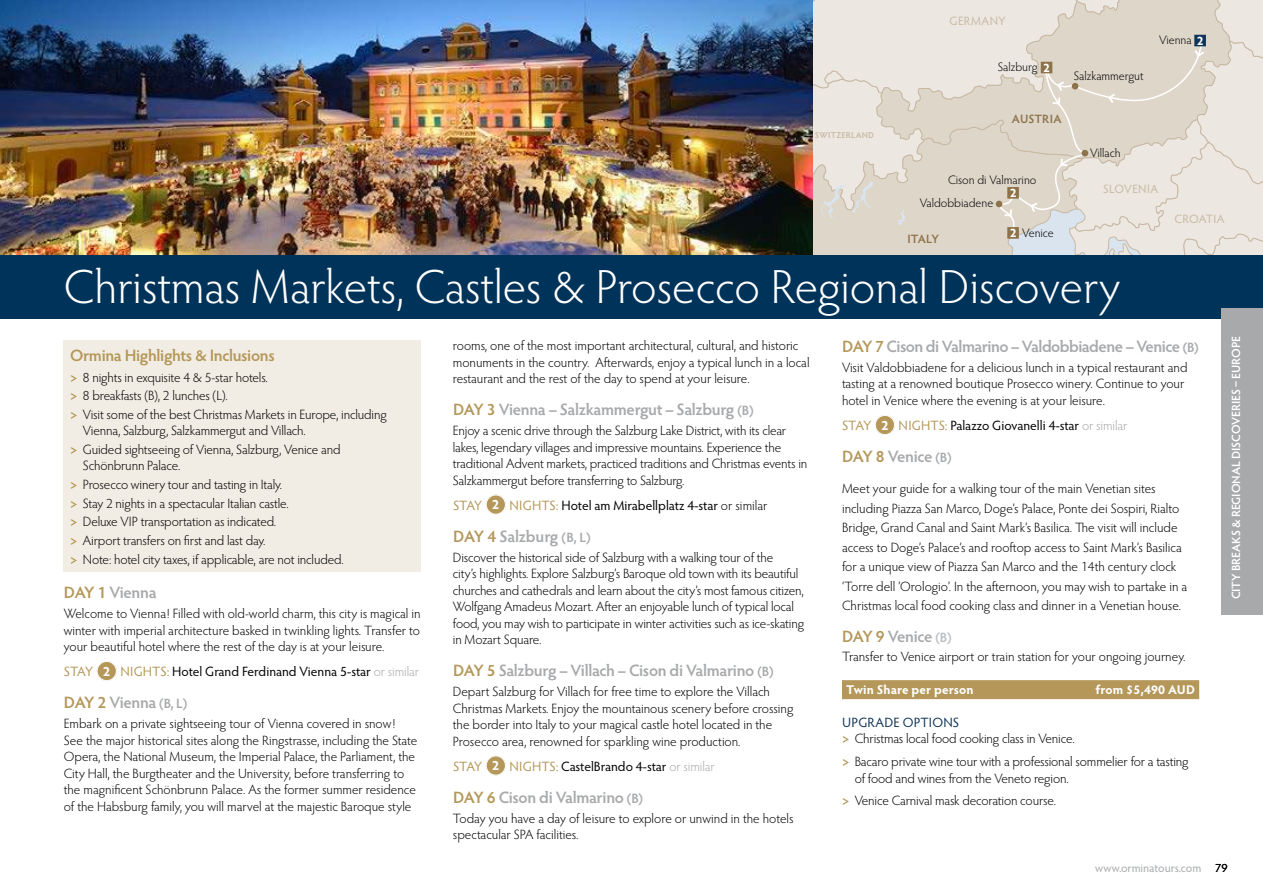
<style>
.page{position:relative;width:1263px;height:893px;background:#fff}
.page>*{position:absolute;margin:0;border:0;box-sizing:border-box;transform-origin:0 0}
.t1{font:300 48px "Hypatia Sans Pro";letter-spacing:-.005em;color:#fff}
.t2{font:600 16.5px "Hypatia Sans Pro";letter-spacing:-.025em;color:#a7a9ab}
.t3{font:600 16.5px "Hypatia Sans Pro";letter-spacing:-.02em;color:#b49759}
.t4{font:300 13.5px/16.5px "Hypatia Sans Pro";letter-spacing:-.005em;color:#000}
.t5{font:13.5px "Hypatia Sans Pro";letter-spacing:-.005em;color:#000}
.t6{font:700 12.75px "Hypatia Sans Pro";letter-spacing:.01em;color:#fff}
.t7{font:300 12.3px/23px "Hypatia Sans Pro";color:#000}
.t8{font:700 12.3px "Hypatia Sans Pro";color:#fff}
.t9{font:12.15px "Hypatia Sans Pro";letter-spacing:.025em;color:#c8b9a4}
.t10{font:600 12.15px "Hypatia Sans Pro";letter-spacing:.01em;color:#8d734a}
.t11{font:600 12px "Hypatia Sans Pro";letter-spacing:-.005em;color:#fff}
.t12{font:12px "Hypatia Sans Pro";color:#a7a9ab}
.t13{font:600 8.55px "Hypatia Sans Pro";letter-spacing:.025em;color:#c8b9a4}
.s1{font-weight:700;color:#fff}
.s2{font-weight:600;color:#b49759}
.s3{color:#b49759}
.s4{font-weight:300;color:#a7a9ab}
.s5{font-size:13.5px}
.s6{font-weight:300}
.s7{font-size:13.5px;color:#bbbdc0}
.s8{font-weight:400;color:#11355a}
.s9{color:#000}
</style>
<div class="page">
<svg style="left:812px;top:0;width:451px;height:255px;background:#e3ddd3"></svg>
<img style="left:0;top:0;width:812px;height:255px">
<div style="left:0;top:255px;width:1263px;height:64px;background:#003359"></div>
<div style="left:1221px;top:308px;width:42px;height:306px;background:#a7a9ab"></div>
<div style="left:486px;top:494px;width:20px;height:21px;background:#b49759;border-radius:50%"></div>
<div style="left:485px;top:494px;width:22px;height:21px;border:1px solid #fff;border-radius:50%"></div>
<div style="left:486px;top:495px;width:20px;height:19px;border:1px solid #fff;border-radius:50%"></div>
<div style="left:486px;top:755px;width:20px;height:21px;background:#b49759;border-radius:50%"></div>
<div style="left:485px;top:755px;width:22px;height:21px;border:1px solid #fff;border-radius:50%"></div>
<div style="left:486px;top:756px;width:20px;height:19px;border:1px solid #fff;border-radius:50%"></div>
<div style="left:875px;top:415px;width:20px;height:20px;background:#b49759;border-radius:50%"></div>
<div style="left:874px;top:414px;width:22px;height:22px;border:1px solid #fff;border-radius:50%"></div>
<div style="left:875px;top:415px;width:20px;height:20px;border:1px solid #fff;border-radius:50%"></div>
<div style="left:842px;top:680px;width:357px;height:19px;background:#b49759"></div>
<div style="left:64px;top:340px;width:357px;height:232px;background:#f2ede4"></div>
<div style="left:97px;top:661px;width:20px;height:20px;background:#b49759;border-radius:50%"></div>
<div style="left:96px;top:660px;width:22px;height:22px;border:1px solid #fff;border-radius:50%"></div>
<div style="left:97px;top:661px;width:20px;height:20px;border:1px solid #fff;border-radius:50%"></div>
<p class="t13" style="left:815px;top:130px;width:61px">SWITZERLAND</p>
<p class="t9" style="left:950px;top:14px;width:58px">GERMANY</p>
<p class="t7" style="left:998px;top:57px;width:54px">Salzburg <span class="s1">2</span></p>
<p class="t10" style="left:1012px;top:112px;width:51px">AUSTRIA</p>
<p class="t7" style="left:920px;top:169px;width:118px;text-indent:28px">Cison di Valmarino<br>Valdobbiadene</p>
<p class="t7" style="left:1022px;top:223px;width:33px">Venice</p>
<p class="t8" style="left:1010px;top:185px;width:8px">2</p>
<p class="t8" style="left:1010px;top:225px;width:8px">2</p>
<p class="t10" style="left:907px;top:232px;width:33px">ITALY</p>
<p class="t7" style="left:1074px;top:65px;width:71px">Salzkammergut</p>
<p class="t7" style="left:1159px;top:30px;width:46px">Vienna <span class="s1">2</span></p>
<p class="t7" style="left:1090px;top:142px;width:32px">Villach</p>
<p class="t9" style="left:1103px;top:182px;width:56px">SLOVENIA</p>
<p class="t9" style="left:1174px;top:212px;width:52px">CROATIA</p>
<h1 class="t1" style="left:64px;top:267px;width:1058px">Christmas Markets, Castles &amp; Prosecco Regional Discovery</h1>
<p class="t3" style="left:70px;top:349px;width:206px">Ormina Highlights &amp; Inclusions</p>
<p class="t4" style="left:70px;top:369px;width:318px;line-height:18.6px"><span class="s2">&gt;</span> 8 nights in exquisite 4 &amp; 5-star hotels.<br><span class="s2">&gt;</span> 8 breakfasts (B), 2 lunches (L).<br><span class="s2">&gt;</span> Visit some of the best Christmas Markets in Europe, including</p>
<p class="t4" style="left:70px;top:423px;width:272px;line-height:18.6px;text-indent:13px">Vienna, Salzburg, Salzkammergut and Villach.<br><span class="s2">&gt;</span> Guided sightseeing of Vienna, Salzburg, Venice and</p>
<p class="t4" style="left:70px;top:458px;width:275px;line-height:18.6px;text-indent:13px">Schönbrunn Palace.<br><span class="s2">&gt;</span> Prosecco winery tour and tasting in Italy.<br><span class="s2">&gt;</span> Stay 2 nights in a spectacular Italian castle.<br><span class="s2">&gt;</span> Deluxe VIP transportation as indicated.<br><span class="s2">&gt;</span> Airport transfers on first and last day.<br><span class="s2">&gt;</span> Note: hotel city taxes, if applicable, are not included.</p>
<p class="t2" style="left:64px;top:586px;width:94px"><span class="s3">DAY 1</span> Vienna</p>
<p class="t4" style="left:64px;top:607px;width:358px;text-align:justify">Welcome to Vienna! Filled with old-world charm, this city is magical in winter with imperial architecture basked in twinkling lights. Transfer to your beautiful hotel where the rest of the day is at your leisure.</p>
<p class="t5" style="left:64px;top:666px;width:357px"><span class="s3">STAY</span> <span class="s1">2</span> <span class="s3">NIGHTS:</span> Hotel Grand Ferdinand Vienna 5-star <span class="s4">or similar</span></p>
<p class="t2" style="left:64px;top:696px;width:125px"><span class="s3">DAY 2</span> Vienna <span class="s5">(B, L)</span></p>
<p class="t4" style="left:64px;top:716px;width:355px">Embark on a private sightseeing tour of Vienna covered in snow!<br>See the major historical sites along the Ringstrasse, including the State Opera, the National Museum, the Imperial Palace, the Parliament, the City Hall, the Burgtheater and the University, before transferring to the magnificent Schönbrunn Palace. As the former summer residence of the Habsburg family, you will marvel at the majestic Baroque style</p>
<p class="t4" style="left:453px;top:339px;width:358px">rooms, one of the most important architectural, cultural, and historic monuments in the country. Afterwards, enjoy a typical lunch in a local restaurant and the rest of the day to spend at your leisure.</p>
<p class="t2" style="left:453px;top:403px;width:302px"><span class="s3">DAY 3</span> Vienna – Salzkammergut – Salzburg <span class="s5">(B)</span></p>
<p class="t4" style="left:453px;top:424px;width:356px">Enjoy a scenic drive through the Salzburg Lake District, with its clear lakes, legendary villages and impressive mountains. Experience the traditional Advent markets, practiced traditions and Christmas events in Salzkammergut before transferring to Salzburg.</p>
<p class="t5" style="left:453px;top:500px;width:316px"><span class="s3">STAY</span> <span class="s1">2</span> <span class="s3">NIGHTS:</span> Hotel am Mirabellplatz 4-star <span class="s6">or similar</span></p>
<p class="t2" style="left:453px;top:530px;width:139px"><span class="s3">DAY 4</span> Salzburg <span class="s5">(B, L)</span></p>
<p class="t4" style="left:453px;top:550px;width:353px">Discover the historical side of Salzburg with a walking tour of the<br>city’s highlights. Explore Salzburg’s Baroque old town with its beautiful churches and cathedrals and learn about the city’s most famous citizen, Wolfgang Amadeus Mozart. After an enjoyable lunch of typical local food, you may wish to participate in winter activities such as ice-skating in Mozart Square.</p>
<p class="t2" style="left:453px;top:664px;width:322px"><span class="s3">DAY 5</span> Salzburg – Villach – Cison di Valmarino <span class="s5">(B)</span></p>
<p class="t4" style="left:453px;top:685px;width:342px">Depart Salzburg for Villach for free time to explore the Villach Christmas Markets. Enjoy the mountainous scenery before crossing the border into Italy to your magical castle hotel located in the Prosecco area, renowned for sparkling wine production.</p>
<p class="t5" style="left:453px;top:761px;width:263px"><span class="s3">STAY</span> <span class="s1">2</span> <span class="s3">NIGHTS:</span> CastelBrando 4-star <span class="s4">or similar</span></p>
<p class="t2" style="left:453px;top:790px;width:192px"><span class="s3">DAY 6</span> Cison di Valmarino <span class="s5">(B)</span></p>
<p class="t4" style="left:453px;top:811px;width:342px">Today you have a day of leisure to explore or unwind in the hotels spectacular SPA facilities.</p>
<p class="t2" style="left:842px;top:340px;width:358px"><span class="s3">DAY 7</span> Cison di Valmarino – Valdobbiadene – Venice <span class="s5">(B)</span></p>
<p class="t4" style="left:842px;top:361px;width:347px">Visit Valdobbiadene for a delicious lunch in a typical restaurant and tasting at a renowned boutique Prosecco winery. Continue to your hotel in Venice where the evening is at your leisure.</p>
<p class="t5" style="left:842px;top:420px;width:287px"><span class="s3">STAY</span> <span class="s1">2</span> <span class="s3">NIGHTS:</span> Palazzo Giovanelli 4-star <span class="s4">or similar</span></p>
<p class="t2" style="left:842px;top:450px;width:111px"><span class="s3">DAY 8</span> Venice <span class="s5">(B)</span></p>
<p class="t4" style="left:842px;top:480px;width:347px;line-height:19.5px">Meet your guide for a walking tour of the main Venetian sites including Piazza San Marco, Doge’s Palace, Ponte dei Sospiri, Rialto Bridge, Grand Canal and Saint Mark’s Basilica. The visit will include access to Doge’s Palace’s and rooftop access to Saint Mark’s Basilica for a unique view of Piazza San Marco and the 14th century clock ‘Torre dell ’Orologio’. In the afternoon, you may wish to partake in a Christmas local food cooking class and dinner in a Venetian house.</p>
<p class="t2" style="left:842px;top:629px;width:111px"><span class="s3">DAY 9</span> Venice <span class="s7">(B)</span></p>
<p class="t4" style="left:842px;top:650px;width:345px">Transfer to Venice airport or train station for your ongoing journey.</p>
<p class="t6" style="left:846px;top:684px;width:129px">Twin Share per person</p>
<p class="t6" style="left:1095px;top:684px;width:101px">from $5,490 AUD</p>
<p class="t4" style="left:842px;top:715px;width:234px"><span class="s8">UPGRADE OPTIONS<br></span><span class="s2">&gt;</span> Christmas local food cooking class in Venice.</p>
<p class="t4" style="left:855px;top:755px;width:335px;text-indent:-13px"><span class="s2">&gt;</span> Bacaro private wine tour with a professional sommelier for a tasting of food and wines from the Veneto region.</p>
<p class="t4" style="left:842px;top:794px;width:216px"><span class="s2">&gt;</span> Venice Carnival mask decoration course.</p>
<p class="t11" style="left:1231px;top:599px;width:265px;rotate:-90deg">CITY BREAKS &amp; REGIONAL DISCOVERIES – EUROPE</p>
<p class="t12" style="left:1095px;top:861px;width:134px">www.orminatours.com <span class="s9">79</span></p>
</div>
